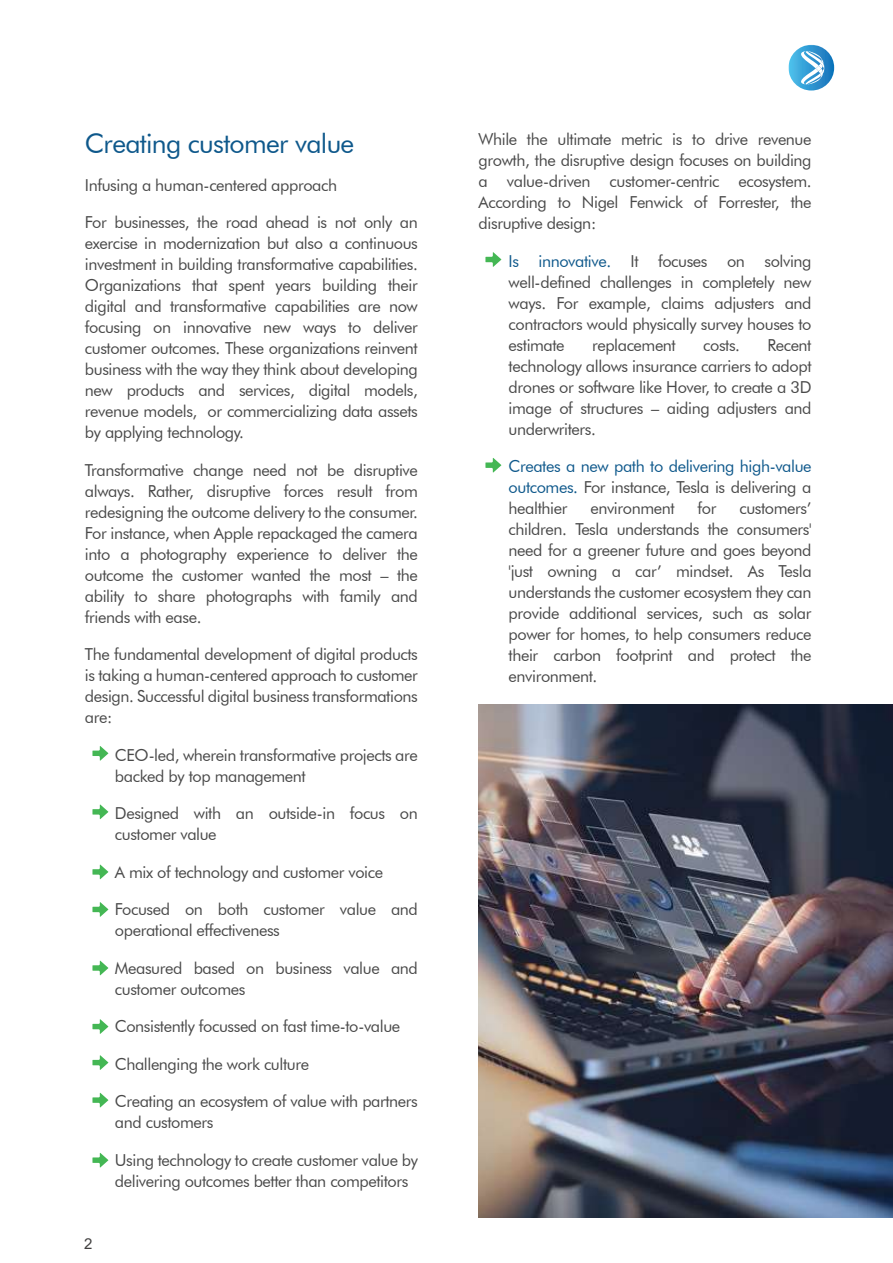
<style>
.page{position:relative;width:893px;height:1263px;background:#fff}
.page>*{position:absolute;margin:0;border:0;box-sizing:border-box;transform-origin:0 0}
.t1{font:27px "Futura BT";letter-spacing:-.025em;color:#0e588b}
.t2{font:16.5px/21px "Futura BT";letter-spacing:-.025em;color:#494949;text-align:justify}
.t3{font:16.5px/21px "Futura BT";letter-spacing:-.025em;color:#0e588b;text-align:justify}
.t4{font:15px "Arial";color:#403f3f}
.s1{color:#0e588b}
.s2{color:#494949}
</style>
<div class="page">
<img style="left:478px;top:704px;width:415px;height:514px">
<svg style="left:92px;top:746px;width:16px;height:15px"></svg>
<svg style="left:92px;top:804px;width:16px;height:15px"></svg>
<svg style="left:92px;top:864px;width:16px;height:15px"></svg>
<svg style="left:92px;top:902px;width:16px;height:15px"></svg>
<svg style="left:92px;top:960px;width:16px;height:15px"></svg>
<svg style="left:92px;top:1019px;width:16px;height:15px"></svg>
<svg style="left:92px;top:1055px;width:16px;height:15px"></svg>
<svg style="left:92px;top:1093px;width:16px;height:14px"></svg>
<svg style="left:92px;top:1153px;width:16px;height:14px"></svg>
<svg style="left:485px;top:252px;width:16px;height:15px"></svg>
<svg style="left:485px;top:458px;width:16px;height:15px"></svg>
<img style="left:788px;top:45px;width:46px;height:46px">
<svg style="left:794px;top:51px;width:31px;height:33px"></svg>
<h1 class="t1" style="left:85px;top:127px;width:271px">Creating customer value</h1>
<p class="t2" style="left:85px;top:174px;width:254px">Infusing a human-centered approach</p>
<p class="t2" style="left:85px;top:212px;width:334px">For businesses, the road ahead is not only an exercise in modernization but also a continuous investment in building transformative capabilities.<br>Organizations that spent years building their digital and transformative capabilities are now focusing on innovative new ways to deliver customer outcomes. These organizations reinvent business with the way they think about developing new products and services, digital models, revenue models, or commercializing data assets by applying technology.</p>
<p class="t2" style="left:85px;top:459px;width:334px">Transformative change need not be disruptive always. Rather, disruptive forces result from redesigning the outcome delivery to the consumer.<br>For instance, when Apple repackaged the camera into a photography experience to deliver the outcome the customer wanted the most – the ability to share photographs with family and friends with ease.</p>
<p class="t2" style="left:85px;top:644px;width:334px">The fundamental development of digital products is taking a human-centered approach to customer design. Successful digital business transformations are:</p>
<p class="t2" style="left:115px;top:744px;width:304px">CEO-led, wherein transformative projects are backed by top management</p>
<p class="t2" style="left:115px;top:803px;width:304px">Designed with an outside-in focus on customer value</p>
<p class="t2" style="left:115px;top:861px;width:270px">A mix of technology and customer voice</p>
<p class="t2" style="left:115px;top:899px;width:304px">Focused on both customer value and operational effectiveness</p>
<p class="t2" style="left:115px;top:957px;width:304px">Measured based on business value and customer outcomes</p>
<p class="t2" style="left:115px;top:1016px;width:287px">Consistently focussed on fast time-to-value</p>
<p class="t2" style="left:115px;top:1053px;width:196px">Challenging the work culture</p>
<p class="t2" style="left:115px;top:1091px;width:304px">Creating an ecosystem of value with partners and customers</p>
<p class="t2" style="left:115px;top:1149px;width:304px">Using technology to create customer value by delivering outcomes better than competitors</p>
<p class="t4" style="left:84px;top:1233px;width:10px">2</p>
<p class="t2" style="left:479px;top:129px;width:334px">While the ultimate metric is to drive revenue growth, the disruptive design focuses on building a value-driven customer-centric ecosystem.<br>According to Nigel Fenwick of Forrester, the disruptive design:</p>
<p class="t2" style="left:509px;top:250px;width:304px"><span class="s1">Is innovative.</span> It focuses on solving well-defined challenges in completely new ways. For example, claims adjusters and contractors would physically survey houses to estimate</p>
<p class="t2" style="left:592px;top:334px;width:85px">replacement</p>
<p class="t2" style="left:703px;top:334px;width:38px">costs.</p>
<p class="t2" style="left:509px;top:334px;width:304px;text-indent:259px">Recent technology allows insurance carriers to adopt drones or software like Hover, to create a 3D image of structures – aiding adjusters and underwriters.</p>
<p class="t3" style="left:509px;top:456px;width:304px">Creates a new path to delivering high-value outcomes. <span class="s2">For instance, Tesla is delivering a healthier</span></p>
<p class="t2" style="left:590px;top:498px;width:86px">environment</p>
<p class="t2" style="left:698px;top:498px;width:20px">for</p>
<p class="t2" style="left:509px;top:498px;width:304px;text-indent:231px">customers’ children. Tesla understands the consumers' need for a greener future and goes beyond 'just owning a car’ mindset. As Tesla understands the customer ecosystem they can provide additional services, such as solar power for homes, to help consumers reduce their carbon footprint and protect the environment.</p>
</div>
